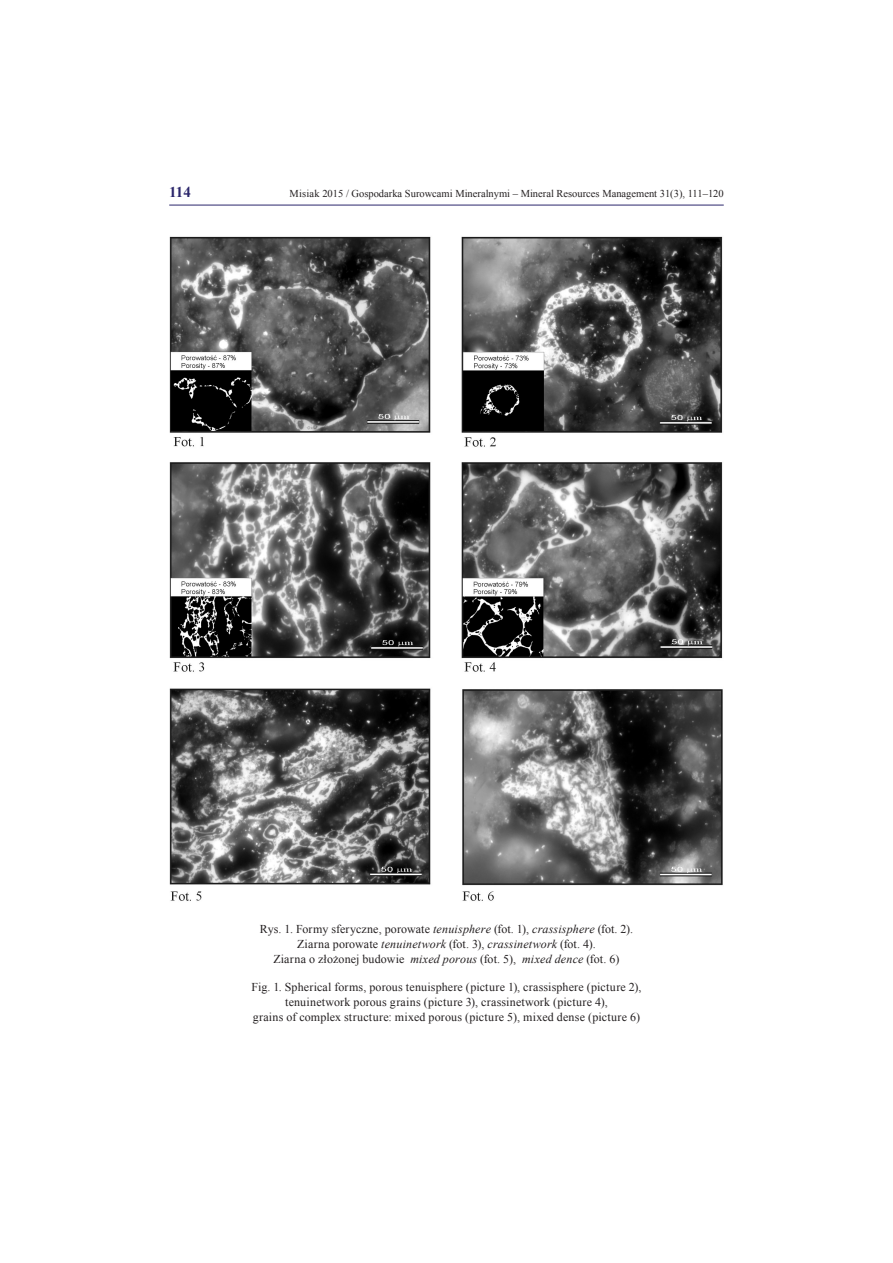
<style>
.page{position:relative;width:893px;height:1263px;background:#fff}
.page>*{position:absolute;margin:0;border:0;box-sizing:border-box;transform-origin:0 0}
.t1{font:700 15px "Times New Roman";color:#2b266b}
.rysunek{font:12px/15px "Times New Roman";letter-spacing:.01em;color:#231f20;text-align:center}
.t2{font:10.5px "Times New Roman";color:#231f20}
.s1{font-style:italic}
</style>
<div class="page">
<hr style="left:169px;top:205px;width:555px;height:1px;background:#2b266b">
<img style="left:169px;top:236px;width:554px;height:665px">
<p class="t1" style="left:169px;top:182px;width:23px">114</p>
<p class="t2" style="left:290px;top:186px;width:436px">Misiak 2015 / Gospodarka Surowcami Mineralnymi – Mineral Resources Management 31(3), 111–120</p>
<p class="rysunek" style="left:260px;top:921px;width:375px">Rys. 1. Formy sferyczne, porowate <span class="s1">tenuisphere</span> (fot. 1), <span class="s1">crassisphere</span> (fot. 2).<br>Ziarna porowate <span class="s1">tenuinetwork</span> (fot. 3), <span class="s1">crassinetwork</span> (fot. 4).<br>Ziarna o złożonej budowie <span class="s1">mixed porous</span> (fot. 5), <span class="s1">mixed dence</span> (fot. 6)</p>
<p class="rysunek" style="left:252px;top:979px;width:391px">Fig. 1. Spherical forms, porous tenuisphere (picture 1), crassisphere (picture 2), tenuinetwork porous grains (picture 3), crassinetwork (picture 4),<br>grains of complex structure: mixed porous (picture 5), mixed dense (picture 6)</p>
</div>
